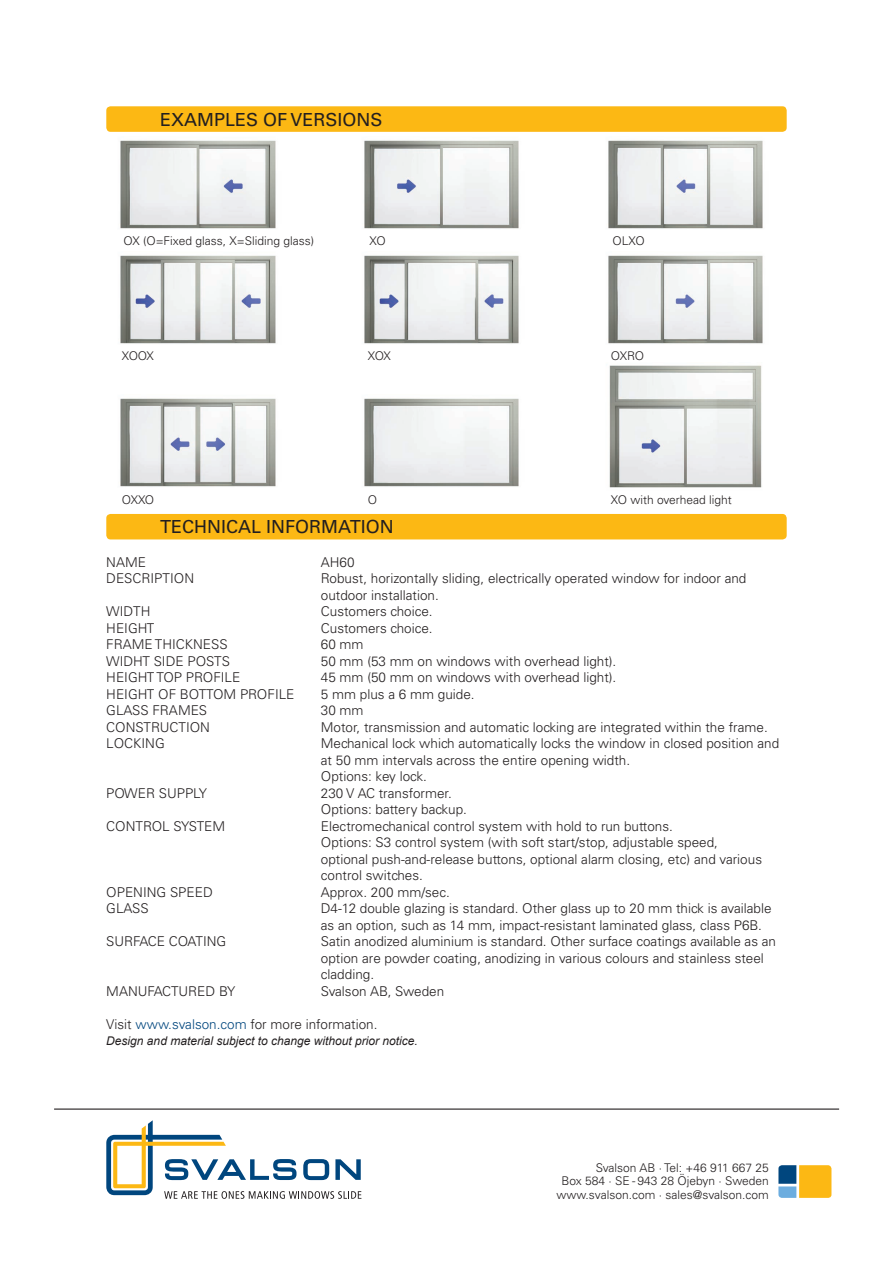
<style>
.page{position:relative;width:893px;height:1263px;background:#fff}
.page>*{position:absolute;margin:0;border:0;box-sizing:border-box;transform-origin:0 0}
.t1{font:18px "Univers LT Std";color:#231f20}
.t2{font:300 13.5px/16.5px "Univers LT Std";color:#231f20}
.t3{font:300 12px/13.5px "Univers LT Std";color:#231f20;text-align:right}
.t4{font:italic 12px "Arial";color:#231f20}
.s1{color:#00467e}
</style>
<div class="page">
<div style="left:106px;top:514px;width:681px;height:25px;background:#fcb814;border-radius:4px"></div>
<div style="left:106px;top:106px;width:681px;height:26px;background:#fcb814;border-radius:4px"></div>
<hr style="left:54px;top:1108px;width:785px;height:2px;background:#231f20">
<svg style="left:106px;top:1120px;width:255px;height:79px"></svg>
<svg style="left:778px;top:1165px;width:53px;height:33px;background:#bca857"></svg>
<img style="left:364px;top:398px;width:155px;height:89px">
<img style="left:608px;top:255px;width:155px;height:89px">
<img style="left:608px;top:140px;width:155px;height:89px">
<img style="left:120px;top:140px;width:156px;height:89px">
<img style="left:120px;top:398px;width:156px;height:89px">
<img style="left:364px;top:140px;width:155px;height:89px">
<img style="left:120px;top:255px;width:156px;height:89px">
<img style="left:364px;top:255px;width:155px;height:89px">
<img style="left:609px;top:365px;width:153px;height:123px">
<h1 class="t1" style="left:160px;top:109px;width:224px">EXAMPLES OF VERSIONS</h1>
<p class="t3" style="left:124px;top:234px;width:192px">OX (O=Fixed glass, X=Sliding glass)</p>
<p class="t3" style="left:370px;top:234px;width:18px">XO</p>
<p class="t3" style="left:613px;top:234px;width:34px">OLXO</p>
<p class="t3" style="left:122px;top:349px;width:34px">XOOX</p>
<p class="t3" style="left:368px;top:349px;width:25px">XOX</p>
<p class="t3" style="left:611px;top:349px;width:35px">OXRO</p>
<p class="t3" style="left:122px;top:493px;width:34px">OXXO</p>
<p class="t3" style="left:368px;top:493px;width:11px">O</p>
<p class="t3" style="left:611px;top:493px;width:123px">XO with overhead light</p>
<h1 class="t1" style="left:160px;top:516px;width:235px">TECHNICAL INFORMATION</h1>
<p class="t2" style="left:106px;top:554px;width:41px">NAME</p>
<p class="t2" style="left:321px;top:554px;width:35px">AH60</p>
<p class="t2" style="left:106px;top:570px;width:89px">DESCRIPTION</p>
<p class="t2" style="left:321px;top:570px;width:427px">Robust, horizontally sliding, electrically operated window for indoor and outdoor installation.</p>
<p class="t2" style="left:106px;top:603px;width:46px">WIDTH</p>
<p class="t2" style="left:321px;top:603px;width:113px">Customers choice.</p>
<p class="t2" style="left:106px;top:620px;width:50px">HEIGHT</p>
<p class="t2" style="left:321px;top:620px;width:113px">Customers choice.</p>
<p class="t2" style="left:106px;top:636px;width:123px">FRAME THICKNESS</p>
<p class="t2" style="left:321px;top:636px;width:44px">60 mm</p>
<p class="t2" style="left:106px;top:653px;width:125px">WIDHT SIDE POSTS</p>
<p class="t2" style="left:321px;top:653px;width:297px">50 mm (53 mm on windows with overhead light).</p>
<p class="t2" style="left:106px;top:669px;width:136px">HEIGHT TOP PROFILE</p>
<p class="t2" style="left:321px;top:669px;width:297px">45 mm (50 mm on windows with overhead light).</p>
<p class="t2" style="left:106px;top:686px;width:190px">HEIGHT OF BOTTOM PROFILE</p>
<p class="t2" style="left:321px;top:686px;width:155px">5 mm plus a 6 mm guide.</p>
<p class="t2" style="left:106px;top:702px;width:102px">GLASS FRAMES</p>
<p class="t2" style="left:321px;top:702px;width:44px">30 mm</p>
<p class="t2" style="left:106px;top:719px;width:105px">CONSTRUCTION</p>
<p class="t2" style="left:321px;top:719px;width:448px">Motor, transmission and automatic locking are integrated within the frame.</p>
<p class="t2" style="left:106px;top:735px;width:60px">LOCKING</p>
<p class="t2" style="left:321px;top:735px;width:460px">Mechanical lock which automatically locks the window in closed position and at 50 mm intervals across the entire opening width.<br>Options: key lock.</p>
<p class="t2" style="left:106px;top:785px;width:102px">POWER SUPPLY</p>
<p class="t2" style="left:321px;top:785px;width:148px">230 V AC transformer.<br>Options: battery backup.</p>
<p class="t2" style="left:106px;top:818px;width:120px">CONTROL SYSTEM</p>
<p class="t2" style="left:321px;top:818px;width:443px">Electromechanical control system with hold to run buttons.<br>Options: S3 control system (with soft start/stop, adjustable speed, optional push-and-release buttons, optional alarm closing, etc) and various control switches.</p>
<p class="t2" style="left:106px;top:884px;width:108px">OPENING SPEED</p>
<p class="t2" style="left:321px;top:884px;width:131px">Approx. 200 mm/sec.</p>
<p class="t2" style="left:106px;top:900px;width:44px">GLASS</p>
<p class="t2" style="left:321px;top:900px;width:452px">D4-12 double glazing is standard. Other glass up to 20 mm thick is available as an option, such as 14 mm, impact-resistant laminated glass, class P6B.</p>
<p class="t2" style="left:106px;top:933px;width:122px">SURFACE COATING</p>
<p class="t2" style="left:321px;top:933px;width:457px">Satin anodized aluminium is standard. Other surface coatings available as an option are powder coating, anodizing in various colours and stainless steel cladding.</p>
<p class="t2" style="left:106px;top:983px;width:130px">MANUFACTURED BY</p>
<p class="t2" style="left:321px;top:983px;width:125px">Svalson AB, Sweden</p>
<p class="t2" style="left:106px;top:1015px;width:273px">Visit <span class="s1">www.svalson.com</span> for more information.</p>
<p class="t4" style="left:106px;top:1033px;width:313px">Design and material subject to change without prior notice.</p>
<p class="t3" style="left:556px;top:1161px;width:214px">Svalson AB · Tel: +46 911 667 25<br>Box 584 · SE - 943 28 Öjebyn · Sweden www.svalson.com · sales@svalson.com</p>
</div>
